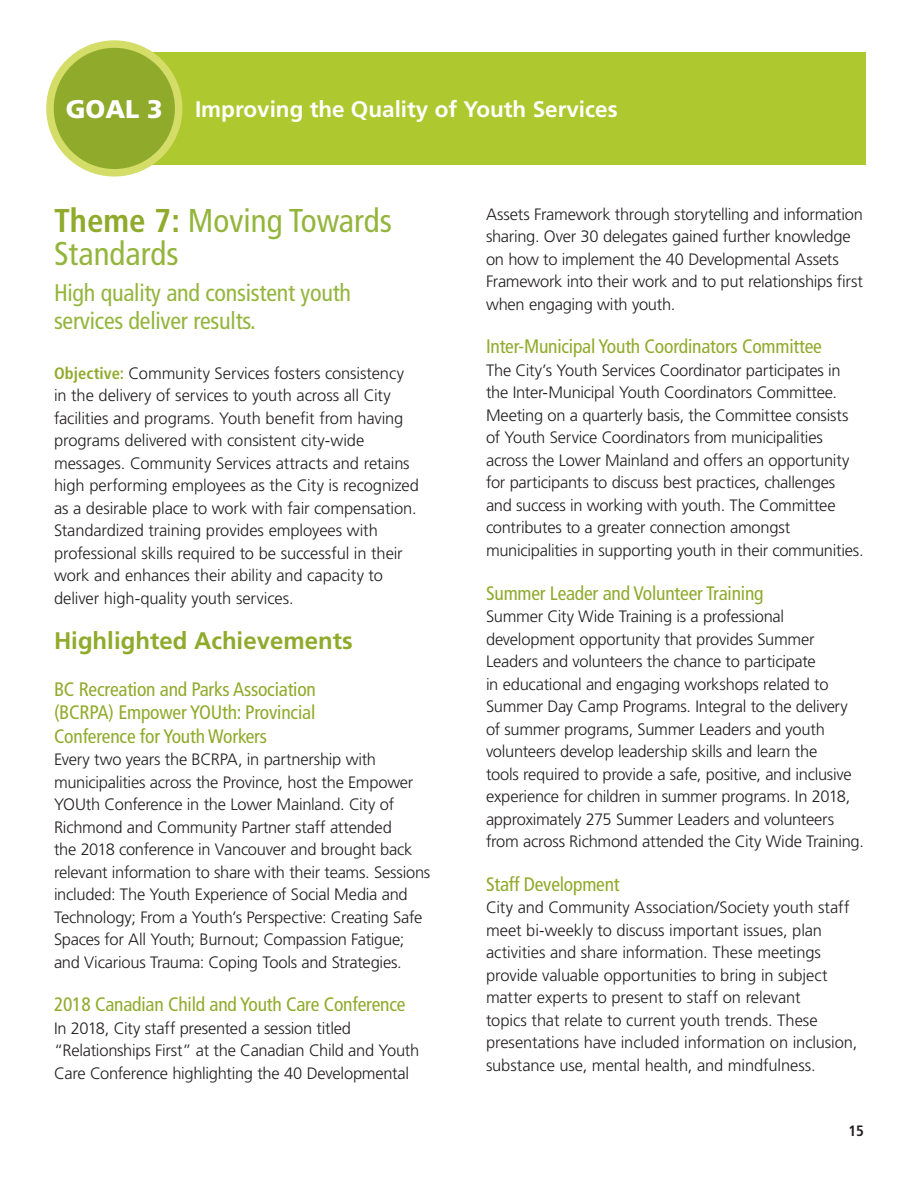
<style>
.page{position:relative;width:918px;height:1188px;background:#fff}
.page>*{position:absolute;margin:0;border:0;box-sizing:border-box;transform-origin:0 0}
.Body_Text_first_para{font:condensed 33px/33px "Frutiger LT Std";color:#94b53d}
.Goal_Number{font:900 25.5px "Frutiger LT Std";color:#fff}
.Theme_-_Goal_3_SMALL{font:condensed 24px/28.8px "Frutiger LT Std";letter-spacing:-.01em;color:#94b53d}
.Heading_1_Green{font:700 24px "Frutiger LT Std";color:#90aa2c}
.Goal_Description{font:700 22.5px "Frutiger LT Std";color:#fff}
.Heading_2_-_Green{font:condensed 19.5px/23.4px "Frutiger LT Std";letter-spacing:-.01em;color:#90aa2c;text-align:justify}
.Body_Text_first_para-2{font:300 16.5px/22.5px "Frutiger LT Std";letter-spacing:-.015em;color:#231f20}
.t1{font:700 condensed 15px "Frutiger LT Std";color:#231f20}
.s1{font-weight:700;color:#90aa2c}
.s2{font-weight:700;font-stretch:condensed;color:#90aa2c}
</style>
<div class="page">
<div style="left:121px;top:52px;width:745px;height:113px;background:#aec82f"></div>
<div style="left:50px;top:44px;width:129px;height:129px;background:#90aa2c;border-radius:50%"></div>
<div style="left:46px;top:40px;width:136px;height:137px;border:8px solid #d4dd68;border-radius:50%"></div>
<p class="Goal_Number" style="left:66px;top:94px;width:99px">GOAL 3</p>
<p class="Goal_Description" style="left:195px;top:96px;width:424px">Improving the Quality of Youth Services</p>
<p class="Body_Text_first_para" style="left:54px;top:204px;width:340px"><span class="s1">Theme 7:</span> Moving Towards<br>Standards</p>
<p class="Theme_-_Goal_3_SMALL" style="left:54px;top:278px;width:299px">High quality and consistent youth services deliver results.</p>
<p class="Body_Text_first_para-2" style="left:54px;top:362px;width:366px"><span class="s2">Objective:</span> Community Services fosters consistency in the delivery of services to youth across all City facilities and programs. Youth benefit from having programs delivered with consistent city-wide messages. Community Services attracts and retains high performing employees as the City is recognized as a desirable place to work with fair compensation.<br>Standardized training provides employees with professional skills required to be successful in their work and enhances their ability and capacity to deliver high-quality youth services.</p>
<p class="Heading_1_Green" style="left:54px;top:627px;width:300px">Highlighted Achievements</p>
<p class="Heading_2_-_Green" style="left:54px;top:678px;width:263px">BC Recreation and Parks Association (BCRPA) Empower YOUth: Provincial Conference for Youth Workers</p>
<p class="Body_Text_first_para-2" style="left:54px;top:748px;width:378px">Every two years the BCRPA, in partnership with municipalities across the Province, host the Empower YOUth Conference in the Lower Mainland. City of Richmond and Community Partner staff attended<br>the 2018 conference in Vancouver and brought back relevant information to share with their teams. Sessions included: The Youth Experience of Social Media and Technology; From a Youth’s Perspective: Creating Safe Spaces for All Youth; Burnout; Compassion Fatigue; and Vicarious Trauma: Coping Tools and Strategies.</p>
<p class="Heading_2_-_Green" style="left:54px;top:993px;width:353px">2018 Canadian Child and Youth Care Conference</p>
<p class="Body_Text_first_para-2" style="left:54px;top:1017px;width:367px">In 2018, City staff presented a session titled “Relationships First” at the Canadian Child and Youth<br>Care Conference highlighting the 40 Developmental</p>
<p class="Body_Text_first_para-2" style="left:486px;top:203px;width:379px">Assets Framework through storytelling and information sharing. Over 30 delegates gained further knowledge on how to implement the 40 Developmental Assets Framework into their work and to put relationships first when engaging with youth.</p>
<p class="Heading_2_-_Green" style="left:486px;top:335px;width:337px">Inter-Municipal Youth Coordinators Committee</p>
<p class="Body_Text_first_para-2" style="left:486px;top:359px;width:379px">The City’s Youth Services Coordinator participates in the Inter-Municipal Youth Coordinators Committee.<br>Meeting on a quarterly basis, the Committee consists of Youth Service Coordinators from municipalities across the Lower Mainland and offers an opportunity for participants to discuss best practices, challenges and success in working with youth. The Committee contributes to a greater connection amongst municipalities in supporting youth in their communities.</p>
<p class="Heading_2_-_Green" style="left:486px;top:581px;width:279px">Summer Leader and Volunteer Training</p>
<p class="Body_Text_first_para-2" style="left:486px;top:605px;width:379px">Summer City Wide Training is a professional development opportunity that provides Summer Leaders and volunteers the chance to participate<br>in educational and engaging workshops related to Summer Day Camp Programs. Integral to the delivery of summer programs, Summer Leaders and youth volunteers develop leadership skills and learn the<br>tools required to provide a safe, positive, and inclusive experience for children in summer programs. In 2018, approximately 275 Summer Leaders and volunteers from across Richmond attended the City Wide Training.</p>
<p class="Heading_2_-_Green" style="left:486px;top:872px;width:135px">Staff Development</p>
<p class="Body_Text_first_para-2" style="left:486px;top:896px;width:373px">City and Community Association/Society youth staff meet bi-weekly to discuss important issues, plan activities and share information. These meetings provide valuable opportunities to bring in subject matter experts to present to staff on relevant<br>topics that relate to current youth trends. These presentations have included information on inclusion, substance use, mental health, and mindfulness.</p>
<p class="t1" style="left:848px;top:1122px;width:17px">15</p>
</div>
